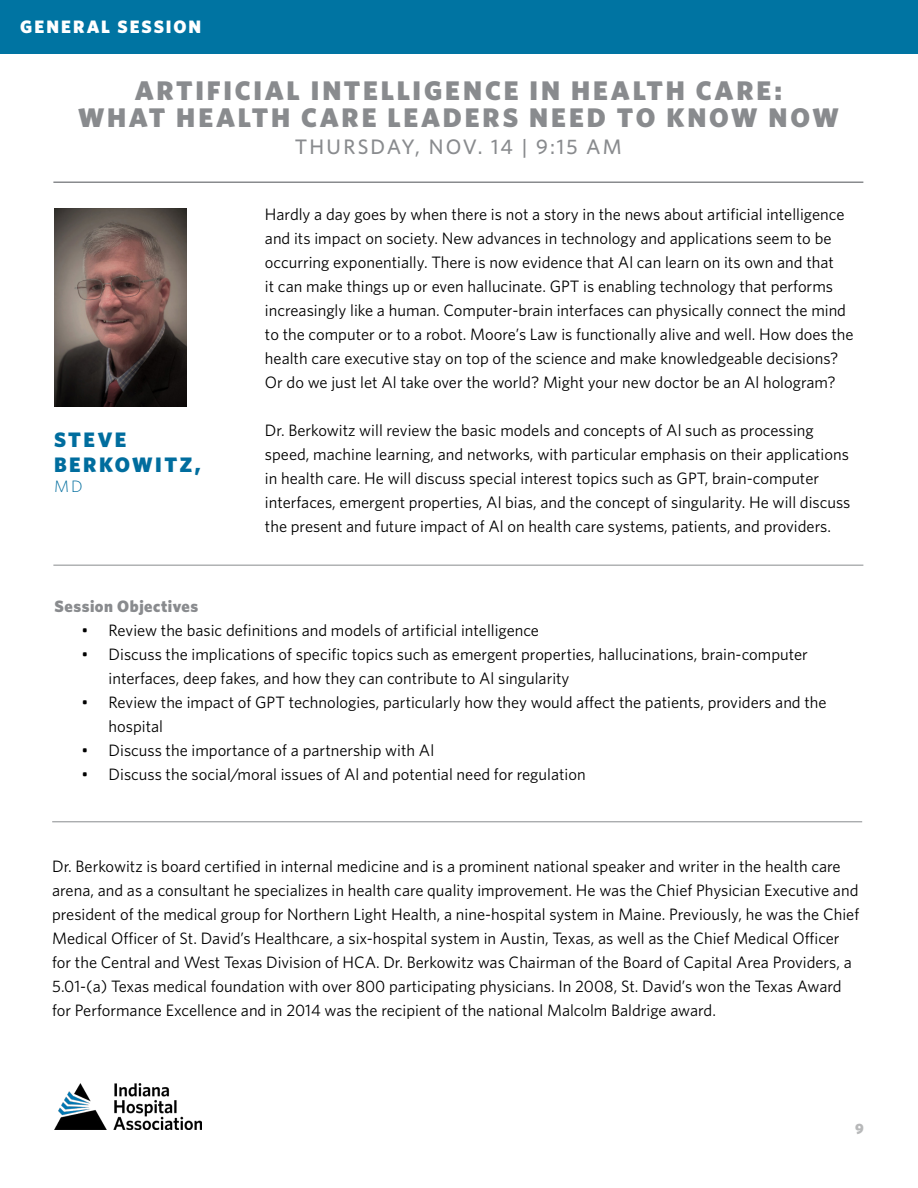
<style>
.page{position:relative;width:918px;height:1188px;background:#fff}
.page>*{position:absolute;margin:0;border:0;box-sizing:border-box;transform-origin:0 0}
.t1{font:900 27px/27px "Whitney HTF";letter-spacing:.105em;color:#898b8e;text-align:center}
.t2{font:500 21px "Whitney HTF";letter-spacing:.1em;color:#898b8e}
.t3{font:900 21px/25.2px "Whitney HTF";letter-spacing:.12em;color:#006d9e}
.t4{font:900 18px "Whitney HTF";letter-spacing:.11em;color:#fff}
.t5{font:16.5px/24px "Whitney HTF";color:#000}
.t6{font:900 16.5px "Whitney HTF";letter-spacing:.03em;color:#898b8e}
.t7{font:300 16.5px "Whitney HTF";color:#006d9e}
.t8{font:900 15px "Whitney HTF";color:#b7b8b9}
</style>
<div class="page">
<div style="left:0;top:0;width:918px;height:53px;background:#0074a2"></div>
<img style="left:55px;top:208px;width:131px;height:198px">
<hr style="left:53px;top:181px;width:810px;height:2px;background:#898b8e">
<hr style="left:53px;top:565px;width:810px;height:1px;background:#898b8e">
<hr style="left:52px;top:822px;width:810px;height:1px;background:#898b8e">
<img style="left:54px;top:1083px;width:148px;height:46px">
<p class="t4" style="left:20px;top:16px;width:183px">GENERAL SESSION</p>
<h1 class="t1" style="left:78px;top:76px;width:762px">ARTIFICIAL INTELLIGENCE IN HEALTH CARE:<br>WHAT HEALTH CARE LEADERS NEED TO KNOW NOW</h1>
<p class="t2" style="left:295px;top:134px;width:328px">THURSDAY, NOV. 14 | 9:15 AM</p>
<p class="t3" style="left:54px;top:426px;width:148px">STEVE<br>BERKOWITZ,</p>
<p class="t7" style="left:54px;top:476px;width:30px">MD</p>
<p class="t5" style="left:265px;top:202px;width:590px">Hardly a day goes by when there is not a story in the news about artificial intelligence and its impact on society. New advances in technology and applications seem to be occurring exponentially. There is now evidence that Al can learn on its own and that<br>it can make things up or even hallucinate. GPT is enabling technology that performs increasingly like a human. Computer-brain interfaces can physically connect the mind to the computer or to a robot. Moore’s Law is functionally alive and well. How does the health care executive stay on top of the science and make knowledgeable decisions?<br>Or do we just let Al take over the world? Might your new doctor be an Al hologram?</p>
<p class="t5" style="left:265px;top:418px;width:587px">Dr. Berkowitz will review the basic models and concepts of Al such as processing speed, machine learning, and networks, with particular emphasis on their applications in health care. He will discuss special interest topics such as GPT, brain-computer interfaces, emergent properties, Al bias, and the concept of singularity. He will discuss the present and future impact of Al on health care systems, patients, and providers.</p>
<p class="t6" style="left:55px;top:597px;width:145px">Session Objectives</p>
<p class="t5" style="left:82px;top:618px;width:459px">• Review the basic definitions and models of artificial intelligence</p>
<p class="t5" style="left:109px;top:642px;width:701px;text-indent:-27px">• Discuss the implications of specific topics such as emergent properties, hallucinations, brain-computer interfaces, deep fakes, and how they can contribute to Al singularity</p>
<p class="t5" style="left:109px;top:690px;width:720px;text-indent:-27px">• Review the impact of GPT technologies, particularly how they would affect the patients, providers and the hospital</p>
<p class="t5" style="left:82px;top:738px;width:354px">• Discuss the importance of a partnership with Al</p>
<p class="t5" style="left:82px;top:762px;width:506px">• Discuss the social/moral issues of Al and potential need for regulation</p>
<p class="t5" style="left:52px;top:854px;width:809px">Dr. Berkowitz is board certified in internal medicine and is a prominent national speaker and writer in the health care arena, and as a consultant he specializes in health care quality improvement. He was the Chief Physician Executive and president of the medical group for Northern Light Health, a nine-hospital system in Maine. Previously, he was the Chief Medical Officer of St. David’s Healthcare, a six-hospital system in Austin, Texas, as well as the Chief Medical Officer for the Central and West Texas Division of HCA. Dr. Berkowitz was Chairman of the Board of Capital Area Providers, a 5.01-(a) Texas medical foundation with over 800 participating physicians. In 2008, St. David’s won the Texas Award for Performance Excellence and in 2014 was the recipient of the national Malcolm Baldrige award.</p>
<p class="t8" style="left:855px;top:1120px;width:10px">9</p>
</div>
